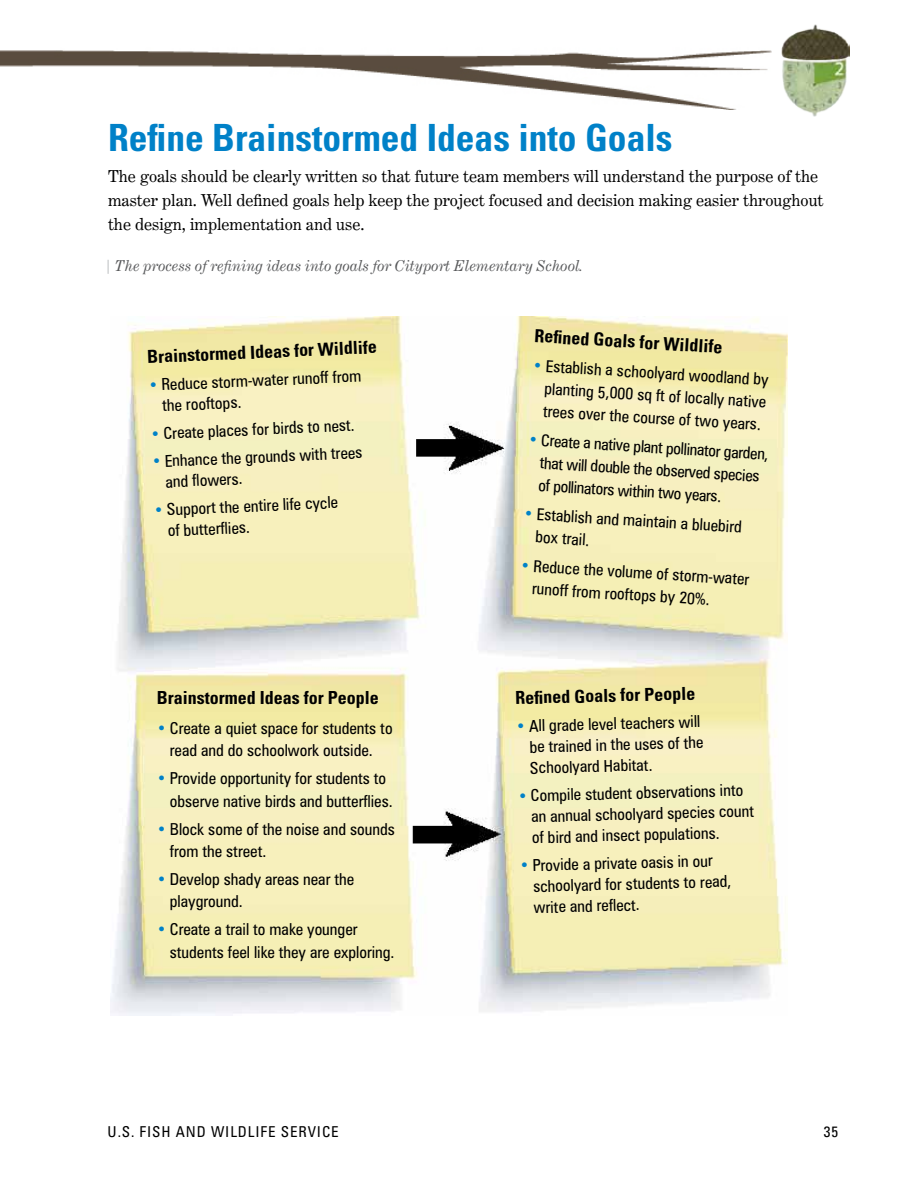
<style>
.page{position:relative;width:918px;height:1188px;background:#fff}
.page>*{position:absolute;margin:0;border:0;box-sizing:border-box;transform-origin:0 0}
.t1{font:700 condensed 37.5px "Univers";color:#0081c8}
.t2{font:700 condensed 18px "Univers";color:#000}
.t3{font:condensed 16.5px/22.5px "Zurich BT";color:#000}
.t4{font:16.5px/24px "Century Expanded BT";color:#000}
.t5{font:italic 15px "Century Expanded BT";color:#58595b}
.t6{font:condensed 15px "Univers";letter-spacing:.06em;color:#000}
.s1{color:#0081c8}
</style>
<div class="page">
<img style="left:0;top:50px;width:772px;height:59px">
<img style="left:110px;top:316px;width:678px;height:699px">
<svg style="left:108px;top:260px;width:1px;height:14px"></svg>
<img style="left:781px;top:24px;width:69px;height:92px">
<h1 class="t1" style="left:108px;top:115px;width:566px">Refine Brainstormed Ideas into Goals</h1>
<p class="t4" style="left:108px;top:164px;width:717px">The goals should be clearly written so that future team members will understand the purpose of the master plan. Well defined goals help keep the project focused and decision making easier throughout the design, implementation and use.</p>
<p class="t5" style="left:115px;top:256px;width:470px">The process of refining ideas into goals for Cityport Elementary School.</p>
<p class="t2" style="left:147px;top:345px;width:231px;rotate:-2deg">Brainstormed Ideas for Wildlife</p>
<p class="t3" style="left:161px;top:373px;width:201px;line-height:21.6px;text-indent:-13px;rotate:-2deg"><span class="s1">•</span> Reduce storm-water runoff from the rooftops.</p>
<p class="t3" style="left:150px;top:421px;width:206px;rotate:-2deg"><span class="s1">•</span> Create places for birds to nest.</p>
<p class="t3" style="left:165px;top:449px;width:199px;line-height:21.6px;text-indent:-13px;rotate:-2deg"><span class="s1">•</span> Enhance the grounds with trees and fl owers.</p>
<p class="t3" style="left:167px;top:498px;width:173px;line-height:21.5px;text-indent:-13px;rotate:-2deg"><span class="s1">•</span> Support the entire life cycle of butterfl ies.</p>
<p class="t2" style="left:157px;top:687px;width:223px">Brainstormed Ideas for People</p>
<p class="t3" style="left:157px;top:716px;width:237px;text-align:center"><span class="s1">•</span> Create a quiet space for students to read and do schoolwork outside.</p>
<p class="t3" style="left:170px;top:767px;width:224px;text-indent:-13px"><span class="s1">•</span> Provide opportunity for students to observe native birds and butterflies.</p>
<p class="t3" style="left:170px;top:817px;width:227px;text-indent:-13px"><span class="s1">•</span> Block some of the noise and sounds from the street.</p>
<p class="t3" style="left:170px;top:868px;width:186px;text-indent:-13px"><span class="s1">•</span> Develop shady areas near the playground.</p>
<p class="t3" style="left:170px;top:918px;width:226px;text-indent:-13px"><span class="s1">•</span> Create a trail to make younger students feel like they are exploring.</p>
<p class="t2" style="left:536px;top:324px;width:190px;rotate:4deg">Refi ned Goals for Wildlife</p>
<p class="t3" style="left:546px;top:355px;width:225px;text-align:justify;text-indent:-13px;rotate:3deg"><span class="s1">•</span> Establish a schoolyard woodland by planting 5,000 sq ft of locally native trees over the course of two years.</p>
<p class="t3" style="left:541px;top:430px;width:230px;text-indent:-13px;rotate:3deg"><span class="s1">•</span> Create a native plant pollinator garden, that will double the observed species of pollinators within two years.</p>
<p class="t3" style="left:537px;top:504px;width:207px;line-height:21.9px;text-indent:-13px;rotate:3deg"><span class="s1">•</span> Establish and maintain a bluebird box trail.</p>
<p class="t3" style="left:534px;top:555px;width:218px;text-indent:-13px;rotate:3deg"><span class="s1">•</span> Reduce the volume of storm-water runoff from rooftops by 20%.</p>
<p class="t2" style="left:515px;top:686px;width:181px;rotate:-1deg">Refi ned Goals for People</p>
<p class="t3" style="left:529px;top:714px;width:175px;line-height:21.1px;text-indent:-13px;rotate:-1deg"><span class="s1">•</span> All grade level teachers will be trained in the uses of the<br>Schoolyard Habitat.</p>
<p class="t3" style="left:531px;top:784px;width:224px;line-height:21px;text-indent:-13px;rotate:-1deg"><span class="s1">•</span> Compile student observations into an annual schoolyard species count of bird and insect populations.</p>
<p class="t3" style="left:533px;top:854px;width:200px;line-height:21.1px;text-indent:-13px;rotate:-1deg"><span class="s1">•</span> Provide a private oasis in our schoolyard for students to read, write and refl ect.</p>
<p class="t6" style="left:108px;top:1122px;width:233px">U.S. FISH AND WILDLIFE SERVICE</p>
<p class="t6" style="left:824px;top:1122px;width:16px">35</p>
</div>
